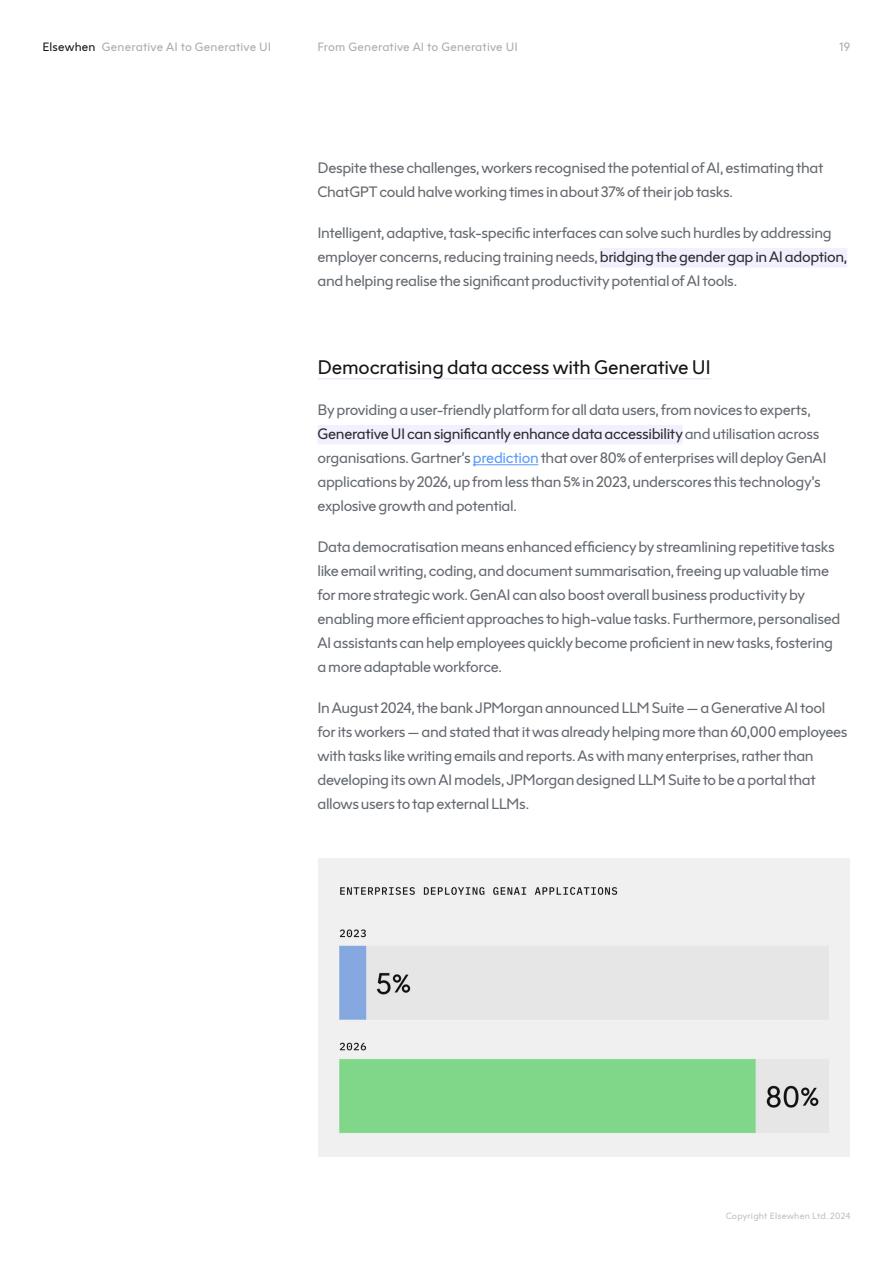
<style>
.page{position:relative;width:893px;height:1263px;background:#fff}
.page>*{position:absolute;margin:0;border:0;box-sizing:border-box;transform-origin:0 0}
.t1{font:19.5px "F37 Jagger";letter-spacing:-.015em;color:#161314}
.t2{font:15px/24px "F37 Jagger";letter-spacing:-.025em;color:#64696f}
.t3{font:12px "F37 Jagger";letter-spacing:.015em;color:#a9abaf}
.t4{font:9px "F37 Jagger";letter-spacing:.02em;color:#bfbfbf}
.s1{color:#161314}
.s2{color:#2d2b2c}
.s3{color:#569afe}
</style>
<div class="page">
<img style="left:318px;top:859px;width:532px;height:298px">
<div style="left:600px;top:248px;width:247px;height:19px;background:#f1f0ff"></div>
<hr style="left:317px;top:378px;width:394px;height:1px;background:#e0dfff">
<div style="left:317px;top:425px;width:365px;height:19px;background:#f1f0ff"></div>
<hr style="left:473px;top:464px;width:65px;height:1px;background:#569afe">
<p class="t3" style="left:43px;top:40px;width:230px"><span class="s1">Elsewhen</span> Generative AI to Generative UI</p>
<p class="t3" style="left:839px;top:40px;width:12px">19</p>
<p class="t3" style="left:317px;top:40px;width:202px">From Generative AI to Generative UI</p>
<p class="t2" style="left:317px;top:156px;width:507px">Despite these challenges, workers recognised the potential of AI, estimating that<br>ChatGPT could halve working times in about 37% of their job tasks.</p>
<p class="t2" style="left:317px;top:221px;width:531px">Intelligent, adaptive, task-specific interfaces can solve such hurdles by addressing employer concerns, reducing training needs, <span class="s2">bridging the gender gap in AI adoption, </span>and helping realise the significant productivity potential of AI tools.</p>
<h1 class="t1" style="left:317px;top:356px;width:395px">Democratising data access with Generative UI</h1>
<p class="t2" style="left:317px;top:398px;width:511px">By providing a user-friendly platform for all data users, from novices to experts, <span class="s2">Generative UI can significantly enhance data accessibility</span> and utilisation across organisations. Gartner’s <span class="s3">prediction</span> that over 80% of enterprises will deploy GenAI applications by 2026, up from less than 5% in 2023, underscores this technology’s explosive growth and potential.</p>
<p class="t2" style="left:317px;top:535px;width:524px">Data democratisation means enhanced efficiency by streamlining repetitive tasks like email writing, coding, and document summarisation, freeing up valuable time for more strategic work. GenAI can also boost overall business productivity by enabling more efficient approaches to high-value tasks. Furthermore, personalised AI assistants can help employees quickly become proficient in new tasks, fostering a more adaptable workforce.</p>
<p class="t2" style="left:317px;top:696px;width:532px">In August 2024, the bank JPMorgan announced LLM Suite — a Generative AI tool<br>for its workers — and stated that it was already helping more than 60,000 employees with tasks like writing emails and reports. As with many enterprises, rather than developing its own AI models, JPMorgan designed LLM Suite to be a portal that allows users to tap external LLMs.</p>
<p class="t4" style="left:726px;top:1210px;width:126px">Copyright Elsewhen Ltd. 2024</p>
</div>
